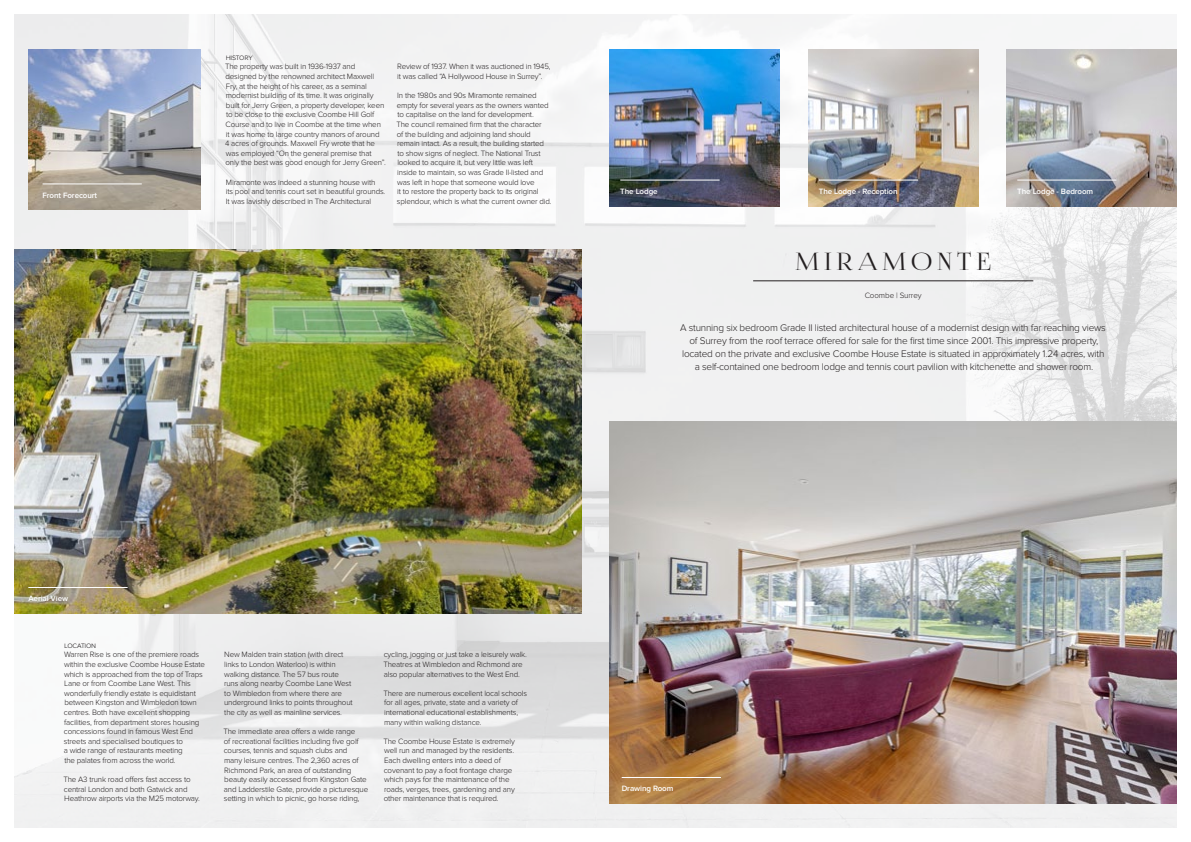
<style>
.page{position:relative;width:1191px;height:842px;background:#fff}
.page>*{position:absolute;margin:0;border:0;box-sizing:border-box;transform-origin:0 0}
.t1{font:24px "Lighthaus";letter-spacing:.2em;color:#231f20}
.t2{font:300 10px/13px "Proxima Nova";letter-spacing:-.02em;color:#231f20;text-align:center}
.t3{font:300 8px/9.6px "Proxima Nova";letter-spacing:-.02em;color:#231f20}
.t4{font:600 8px "Proxima Nova";letter-spacing:-.01em;color:#fff}
</style>
<div class="page">
<img style="left:14px;top:14px;width:1162px;height:814px">
<hr style="left:753px;top:281px;width:280px;height:1px;background:#231f20">
<img style="left:609px;top:50px;width:171px;height:156px">
<img style="left:808px;top:50px;width:170px;height:156px">
<img style="left:1006px;top:50px;width:170px;height:156px">
<img style="left:609px;top:421px;width:567px;height:382px">
<img style="left:28px;top:50px;width:172px;height:160px">
<hr style="left:621px;top:777px;width:100px;height:1px;background:#fff">
<hr style="left:620px;top:180px;width:99px;height:1px;background:#fff">
<hr style="left:819px;top:180px;width:99px;height:1px;background:#fff">
<hr style="left:1017px;top:180px;width:99px;height:1px;background:#fff">
<hr style="left:43px;top:184px;width:99px;height:1px;background:#fff">
<img style="left:14px;top:250px;width:567px;height:363px">
<hr style="left:28px;top:587px;width:100px;height:1px;background:#fff">
<p class="t4" style="left:43px;top:190px;width:56px">Front Forecourt</p>
<p class="t3" style="left:225px;top:52px;width:162px">history<br>The property was built in 1936-1937 and designed by the renowned architect Maxwell Fry, at the height of his career, as a seminal modernist building of its time. It was originally built for Jerry Green, a property developer, keen to be close to the exclusive Coombe Hill Golf Course and to live in Coombe at the time when it was home to large country manors of around<br>4 acres of grounds. Maxwell Fry wrote that he was employed “On the general premise that only the best was good enough for Jerry Green”.</p>
<p class="t3" style="left:226px;top:177px;width:161px">Miramonte was indeed a stunning house with<br>its pool and tennis court set in beautiful grounds.<br>It was lavishly described in The Architectural</p>
<p class="t3" style="left:397px;top:62px;width:155px">Review of 1937. When it was auctioned in 1945, it was called “A Hollywood House in Surrey”.</p>
<p class="t3" style="left:396px;top:91px;width:157px">In the 1980s and 90s Miramonte remained empty for several years as the owners wanted to capitalise on the land for development.<br>The council remained firm that the character<br>of the building and adjoining land should remain intact. As a result, the building started to show signs of neglect. The National Trust looked to acquire it, but very little was left inside to maintain, so was Grade II-listed and was left in hope that someone would love<br>it to restore the property back to its original splendour, which is what the current owner did.</p>
<p class="t4" style="left:620px;top:187px;width:39px">The Lodge</p>
<p class="t4" style="left:819px;top:187px;width:80px">The Lodge - Reception</p>
<p class="t4" style="left:1017px;top:187px;width:77px">The Lodge - Bedroom</p>
<h1 class="t1" style="left:795px;top:247px;width:197px">MIRAMONTE</h1>
<p class="t3" style="left:864px;top:291px;width:59px">Coombe | Surrey</p>
<p class="t2" style="left:680px;top:322px;width:427px">A stunning six bedroom Grade II listed architectural house of a modernist design with far reaching views of Surrey from the roof terrace offered for sale for the first time since 2001. This impressive property, located on the private and exclusive Coombe House Estate is situated in approximately 1.24 acres, with a self-contained one bedroom lodge and tennis court pavilion with kitchenette and shower room.</p>
<p class="t4" style="left:28px;top:594px;width:41px">Aerial View</p>
<p class="t3" style="left:64px;top:640px;width:143px">location<br>Warren Rise is one of the premiere roads within the exclusive Coombe House Estate which is approached from the top of Traps Lane or from Coombe Lane West. This wonderfully friendly estate is equidistant between Kingston and Wimbledon town centres. Both have excellent shopping facilities, from department stores housing concessions found in famous West End streets and specialised boutiques to<br>a wide range of restaurants meeting<br>the palates from across the world.</p>
<p class="t3" style="left:63px;top:775px;width:138px">The A3 trunk road offers fast access to central London and both Gatwick and<br>Heathrow airports via the M25 motorway.</p>
<p class="t3" style="left:224px;top:650px;width:130px">New Malden train station (with direct links to London Waterloo) is within walking distance. The 57 bus route runs along nearby Coombe Lane West to Wimbledon from where there are underground links to points throughout the city as well as mainline services.</p>
<p class="t3" style="left:223px;top:727px;width:146px">The immediate area offers a wide range<br>of recreational facilities including five golf courses, tennis and squash clubs and<br>many leisure centres. The 2,360 acres of Richmond Park, an area of outstanding beauty easily accessed from Kingston Gate and Ladderstile Gate, provide a picturesque setting in which to picnic, go horse riding,</p>
<p class="t3" style="left:383px;top:650px;width:145px">cycling, jogging or just take a leisurely walk.<br>Theatres at Wimbledon and Richmond are also popular alternatives to the West End.</p>
<p class="t3" style="left:383px;top:688px;width:145px">There are numerous excellent local schools for all ages, private, state and a variety of international educational establishments, many within walking distance.</p>
<p class="t3" style="left:383px;top:736px;width:133px">The Coombe House Estate is extremely well run and managed by the residents.<br>Each dwelling enters into a deed of covenant to pay a foot frontage charge which pays for the maintenance of the roads, verges, trees, gardening and any other maintenance that is required.</p>
<p class="t4" style="left:621px;top:784px;width:53px">Drawing Room</p>
</div>
